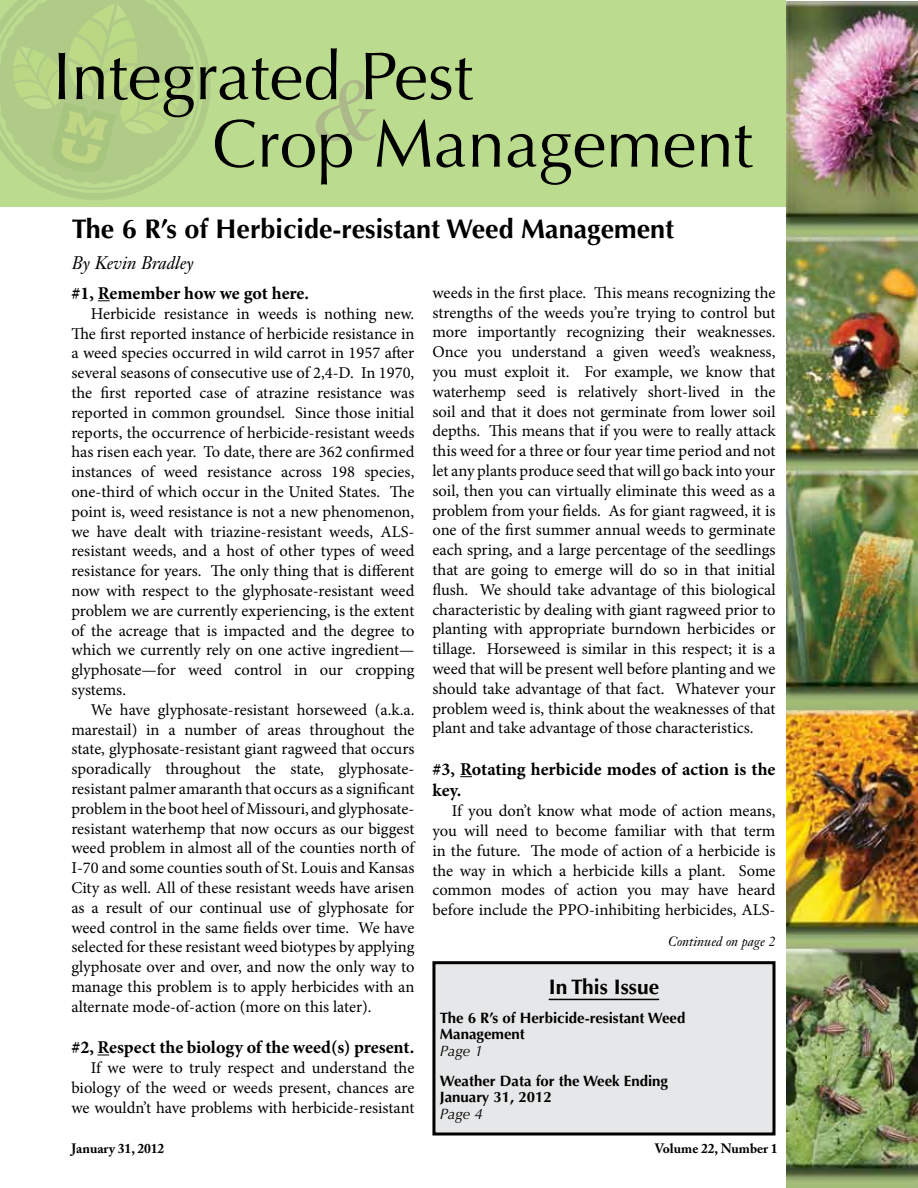
<style>
.page{position:relative;width:918px;height:1188px;background:#fff}
.page>*{position:absolute;margin:0;border:0;box-sizing:border-box;transform-origin:0 0}
.t1{font:italic 88.35px "Times New Roman";color:#acb78a}
.t2{font:67.5px/67.5px "Optima LT Std";color:#000}
.t3{font:700 27px "Optima LT Std";color:#000}
.t4{font:700 21px "Optima LT Std";color:#000}
.t5{font:700 18px/21.6px "Minion Pro";color:#000}
.t6{font:italic 18px "Janson Text LT Std";color:#000}
.t7{font:16.5px/19.8px "Minion Pro";letter-spacing:-.005em;color:#000;text-align:justify}
.t8{font:700 15px/16.5px "Optima LT Std";color:#000}
.t9{font:italic 15px "Optima LT Std";color:#000}
.t10{font:700 13.5px "Adobe Caslon Pro";color:#000}
.t11{font:italic 13.5px "Janson Text LT Std";color:#000}
</style>
<div class="page">
<svg style="left:98px;top:300px;width:12px;height:1px"></svg>
<svg style="left:97px;top:1055px;width:12px;height:1px"></svg>
<svg style="left:460px;top:776px;width:12px;height:1px"></svg>
<div style="left:434px;top:963px;width:340px;height:171px;background:#e6e7e8"></div>
<hr style="left:549px;top:999px;width:110px;height:1px;background:#000">
<div style="left:432px;top:961px;width:344px;height:175px;border:3px solid #000"></div>
<div style="left:0;top:0;width:786px;height:207px;background:#bbdb8f"></div>
<img style="left:786px;top:1px;width:132px;height:1187px">
<svg style="left:0;top:0;width:210px;height:200px"></svg>
<h2 class="t2" style="left:212px;top:43px;width:542px;text-indent:-160px">Integrated Pest<br>Crop Management</h2>
<h3 class="t3" style="left:72px;top:214px;width:604px">The 6 R’s of Herbicide-resistant Weed Management</h3>
<p class="t6" style="left:72px;top:251px;width:123px">By Kevin Bradley</p>
<h1 class="t1" style="left:312px;top:49px;width:70px">&amp;</h1>
<p class="t5" style="left:71px;top:282px;width:239px">#1, Remember how we got here.</p>
<p class="t7" style="left:71px;top:304px;width:345px;text-indent:20px">Herbicide resistance in weeds is nothing new.<br>The first reported instance of herbicide resistance in a weed species occurred in wild carrot in 1957 after several seasons of consecutive use of 2,4-D. In 1970, the first reported case of atrazine resistance was reported in common groundsel. Since those initial reports, the occurrence of herbicide-resistant weeds has risen each year. To date, there are 362 confirmed instances of weed resistance across 198 species, one-third of which occur in the United States. The point is, weed resistance is not a new phenomenon, we have dealt with triazine-resistant weeds, ALS&shy;resistant weeds, and a host of other types of weed resistance for years. The only thing that is different now with respect to the glyphosate-resistant weed problem we are currently experiencing, is the extent of the acreage that is impacted and the degree to which we currently rely on one active ingredient— glyphosate—for weed control in our cropping systems.</p>
<p class="t7" style="left:71px;top:700px;width:345px;text-indent:20px">We have glyphosate-resistant horseweed (a.k.a. marestail) in a number of areas throughout the state, glyphosate-resistant giant ragweed that occurs sporadically throughout the state, glyphosate&shy;resistant palmer amaranth that occurs as a significant problem in the boot heel of Missouri, and glyphosate&shy;resistant waterhemp that now occurs as our biggest weed problem in almost all of the counties north of I-70 and some counties south of St. Louis and Kansas City as well. All of these resistant weeds have arisen as a result of our continual use of glyphosate for weed control in the same fields over time. We have selected for these resistant weed biotypes by applying glyphosate over and over, and now the only way to manage this problem is to apply herbicides with an alternate mode-of-action (more on this later).</p>
<p class="t5" style="left:71px;top:1036px;width:345px">#2, Respect the biology of the weed(s) present.</p>
<p class="t7" style="left:71px;top:1058px;width:345px;text-indent:20px">If we were to truly respect and understand the biology of the weed or weeds present, chances are we wouldn’t have problems with herbicide-resistant</p>
<p class="t7" style="left:432px;top:283px;width:345px">weeds in the first place. This means recognizing the strengths of the weeds you’re trying to control but more importantly recognizing their weaknesses.<br>Once you understand a given weed’s weakness, you must exploit it. For example, we know that waterhemp seed is relatively short-lived in the soil and that it does not germinate from lower soil depths. This means that if you were to really attack this weed for a three or four year time period and not let any plants produce seed that will go back into your soil, then you can virtually eliminate this weed as a problem from your fields. As for giant ragweed, it is one of the first summer annual weeds to germinate each spring, and a large percentage of the seedlings that are going to emerge will do so in that initial flush. We should take advantage of this biological characteristic by dealing with giant ragweed prior to planting with appropriate burndown herbicides or tillage. Horseweed is similar in this respect; it is a weed that will be present well before planting and we should take advantage of that fact. Whatever your problem weed is, think about the weaknesses of that plant and take advantage of those characteristics.</p>
<p class="t5" style="left:432px;top:758px;width:345px">#3, Rotating herbicide modes of action is the key.</p>
<p class="t7" style="left:432px;top:801px;width:345px;text-indent:20px">If you don’t know what mode of action means, you will need to become familiar with that term in the future. The mode of action of a herbicide is the way in which a herbicide kills a plant. Some common modes of action you may have heard before include the PPO-inhibiting herbicides, ALS-</p>
<p class="t11" style="left:668px;top:933px;width:109px">Continued on page 2</p>
<p class="t4" style="left:549px;top:975px;width:112px">In This Issue</p>
<p class="t8" style="left:440px;top:1010px;width:247px">The 6 R’s of Herbicide-resistant Weed<br>Management</p>
<p class="t9" style="left:440px;top:1042px;width:44px">Page 1</p>
<p class="t8" style="left:440px;top:1073px;width:230px">Weather Data for the Week Ending<br>January 31, 2012</p>
<p class="t9" style="left:440px;top:1105px;width:44px">Page 4</p>
<p class="t10" style="left:71px;top:1140px;width:95px">January 31, 2012</p>
<p class="t10" style="left:655px;top:1140px;width:124px">Volume 22, Number 1</p>
</div>
